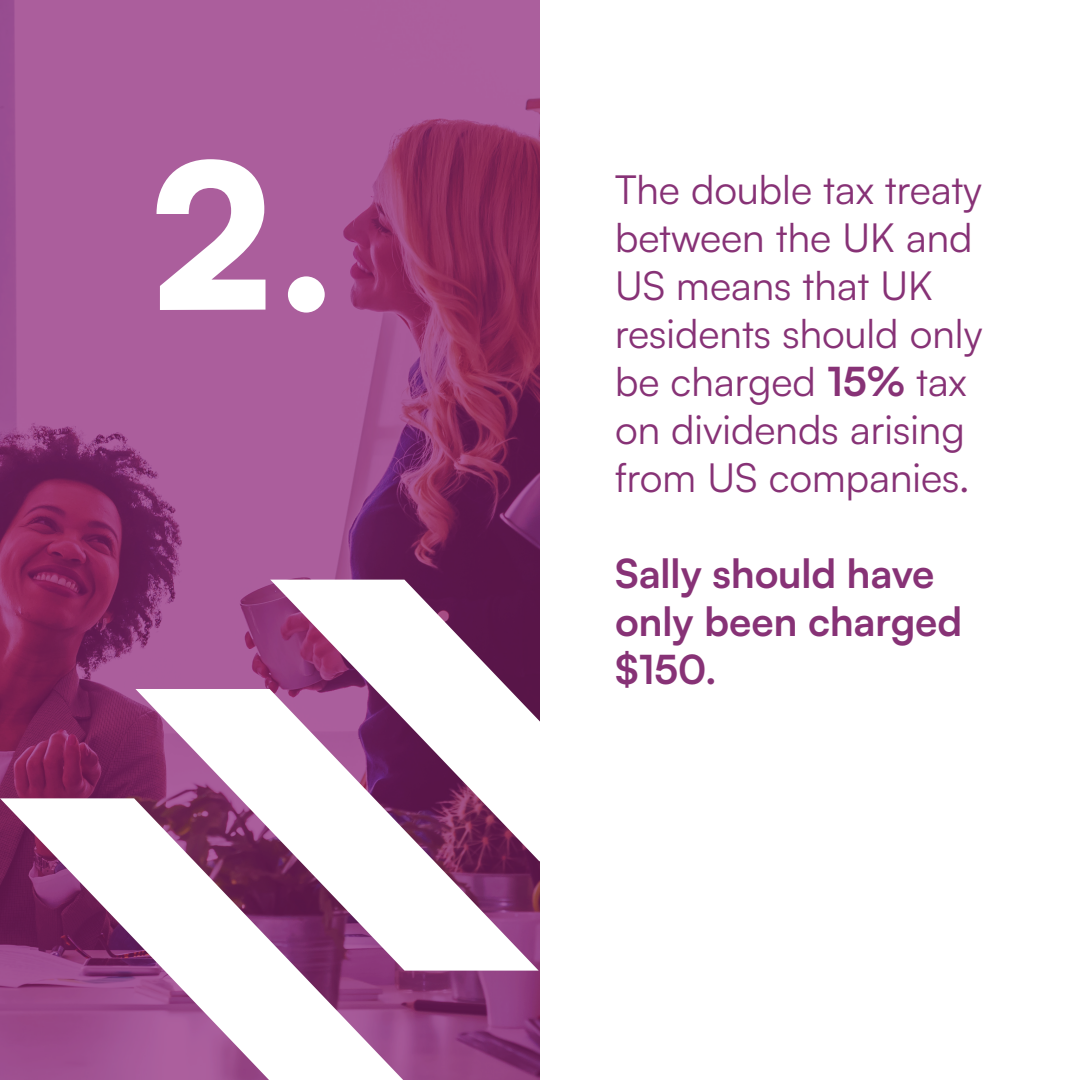
<style>
.page{position:relative;width:1080px;height:1080px;background:#fff}
.page>*{position:absolute;margin:0;border:0;box-sizing:border-box;transform-origin:0 0}
.t1{font:900 200px "Satoshi";color:#fff}
.t2{font:40px/48px "Satoshi";color:#873276}
.t3{font:700 40px/48px "Satoshi";color:#873276}
.s1{font-weight:700}
</style>
<div class="page">
<img style="left:0;top:0;width:540px;height:1080px">
<svg style="left:0;top:798px;width:403px;height:282px"></svg>
<svg style="left:135px;top:689px;width:404px;height:282px"></svg>
<svg style="left:270px;top:580px;width:270px;height:281px"></svg>
<h1 class="t1" style="left:151px;top:84px;width:188px">2.</h1>
<p class="t2" style="left:615px;top:164px;width:369px">The double tax treaty between the UK and<br>US means that UK residents should only be charged <span class="s1">15%</span> tax on dividends arising from US companies.</p>
<p class="t3" style="left:615px;top:547px;width:349px">Sally should have only been charged $150.</p>
</div>
